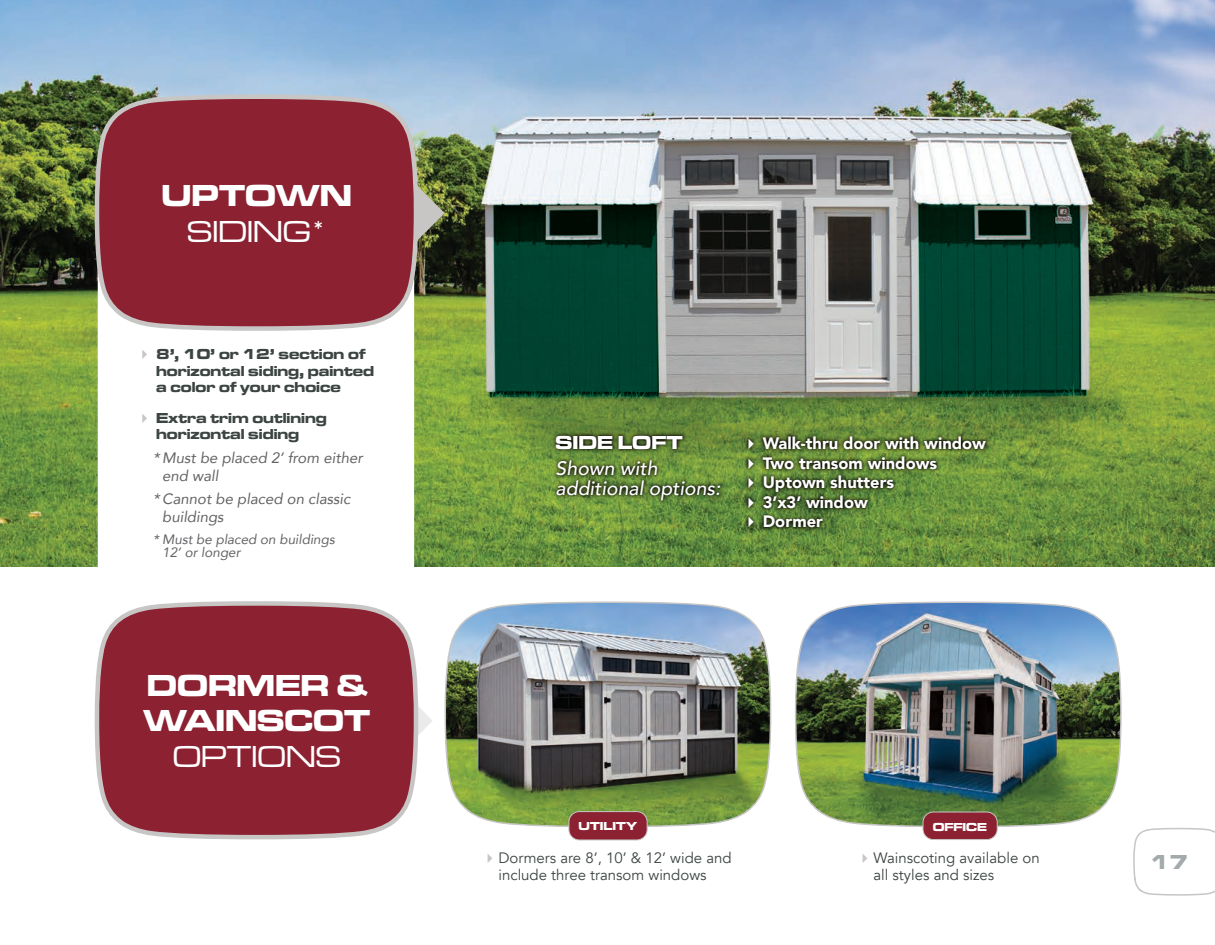
<style>
.page{position:relative;width:1215px;height:945px;background:#fff}
.page>*{position:absolute;margin:0;border:0;box-sizing:border-box;transform-origin:0 0}
.t1{font:700 31.5px/34.5px "Microgramma Ext D";color:#fff}
.t2{font:500 31.5px "Microgramma Ext D";color:#fff}
.t3{font:700 21px "Microgramma Ext D";color:#a3aaac}
.t4{font:italic 500 19.5px/19.5px "Avenir";color:#fff}
.t5{font:700 19.5px "Microgramma Ext D";color:#fff}
.t6{font:900 16.5px/19.5px "Avenir";color:#fff}
.t7{font:700 15px/16.5px "Microgramma Ext D";color:#3c4542}
.t8{font:15px/16.5px "Avenir";color:#3c4542}
.t9{font:italic 15px/18px "Avenir";color:#636366}
.t10{font:italic 13.5px/13.5px "Avenir";color:#636366}
.t11{font:700 12px "Microgramma Ext D";color:#fff}
</style>
<div class="page">
<svg style="left:1133px;top:827px;width:82px;height:69px"></svg>
<svg style="left:571px;top:836px;width:74px;height:5px"></svg>
<img style="left:444px;top:601px;width:328px;height:227px">
<img style="left:795px;top:601px;width:327px;height:227px">
<img style="left:0;top:0;width:1215px;height:567px">
<svg style="left:98px;top:333px;width:316px;height:234px"></svg>
<svg style="left:420px;top:708px;width:12px;height:25px"></svg>
<svg style="left:94px;top:601px;width:326px;height:239px;background:#973b48"></svg>
<div style="left:569px;top:812px;width:78px;height:28px;background:#8b2131;border-radius:10px"></div>
<div style="left:569px;top:811px;width:79px;height:29px;border:1px solid #c7c6c5;border-radius:10px"></div>
<div style="left:923px;top:812px;width:74px;height:28px;background:#8b2131;border-radius:10px"></div>
<div style="left:923px;top:812px;width:75px;height:28px;border:1px solid #c7c6c5;border-radius:10px"></div>
<svg style="left:552px;top:431px;width:173px;height:73px;background:#54702e"></svg>
<svg style="left:744px;top:432px;width:247px;height:100px;background:#547230"></svg>
<svg style="left:420px;top:162px;width:25px;height:102px;background:#68704d"></svg>
<svg style="left:92px;top:92px;width:328px;height:241px;background:#913844"></svg>
<svg style="left:142px;top:350px;width:5px;height:9px"></svg>
<svg style="left:142px;top:413px;width:5px;height:10px"></svg>
<h1 class="t1" style="left:161px;top:178px;width:192px">UPTOWN</h1>
<h1 class="t2" style="left:187px;top:212px;width:141px">SIDING*</h1>
<p class="t7" style="left:156px;top:346px;width:220px">8’, 10’ or 12’ section of horizontal siding, painted a color of your choice</p>
<p class="t7" style="left:156px;top:409px;width:172px">Extra trim outlining horizontal siding</p>
<p class="t9" style="left:162px;top:448px;width:202px;text-indent:-9px">* Must be placed 2’ from either end wall</p>
<p class="t9" style="left:162px;top:490px;width:190px;text-indent:-9px">* Cannot be placed on classic buildings</p>
<p class="t10" style="left:162px;top:532px;width:174px;text-indent:-9px">* Must be placed on buildings<br>12’ or longer</p>
<h1 class="t1" style="left:144px;top:668px;width:228px">DORMER &amp;<br>WAINSCOT</h1>
<h1 class="t2" style="left:173px;top:737px;width:170px">OPTIONS</h1>
<h3 class="t5" style="left:556px;top:429px;width:128px">SIDE LOFT</h3>
<h3 class="t4" style="left:556px;top:459px;width:167px">Shown with additional options:</h3>
<p class="t6" style="left:763px;top:433px;width:225px">Walk-thru door with window<br>Two transom windows<br>Uptown shutters<br>3’x3’ window<br>Dormer</p>
<p class="t11" style="left:579px;top:818px;width:60px">UTILITY</p>
<p class="t11" style="left:933px;top:818px;width:56px">OFFICE</p>
<p class="t8" style="left:499px;top:850px;width:235px">Dormers are 8’, 10’ &amp; 12’ wide and</p>
<h2 class="t3" style="left:1150px;top:847px;width:40px">17</h2>
<p class="t8" style="left:499px;top:867px;width:210px">include three transom windows</p>
<p class="t8" style="left:873px;top:850px;width:168px">Wainscoting available on all styles and sizes</p>
</div>
